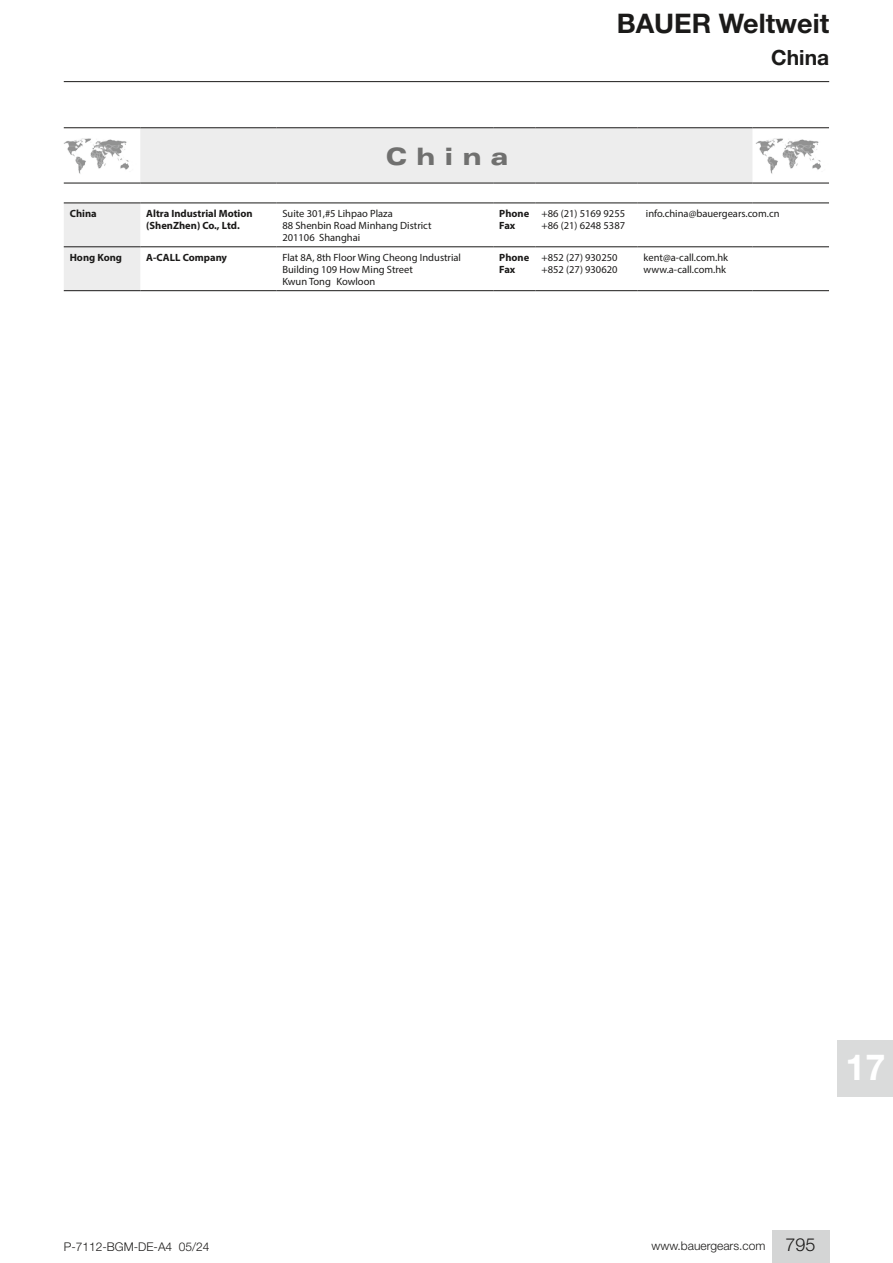
<style>
.page{position:relative;width:893px;height:1263px;background:#fff}
.page>*{position:absolute;margin:0;border:0;box-sizing:border-box;transform-origin:0 0}
.t1{font:700 36px "Helvetica Neue LT Std";color:#fff}
.t2{font:700 27px "Helvetica Neue LT Std";color:#1b1a19}
.t3{font:900 expanded 24px "Univers LT Std";letter-spacing:.37em;color:#70706f}
._9_2_Kopf-Titel_unten_Inhalt{font:700 21px "Helvetica Neue LT Std";color:#1b1a19}
.t4{font:300 12px "Helvetica Neue LT Std";color:#1b1a19}
.t5{font:10.5px/12px "Myriad Pro";color:#1b1a19}
.t6{font:700 10.5px/12px "Myriad Pro";color:#1b1a19}
.s1{font-size:18px}
</style>
<div class="page">
<div style="left:838px;top:1041px;width:55px;height:56px;background:#dadbdb"></div>
<img style="left:755px;top:138px;width:66px;height:36px">
<svg style="left:64px;top:128px;width:688px;height:162px"></svg>
<hr style="left:140px;top:127px;width:136px;height:1px;background:#1b1a19">
<hr style="left:276px;top:127px;width:217px;height:1px;background:#1b1a19">
<hr style="left:493px;top:127px;width:43px;height:1px;background:#1b1a19">
<hr style="left:536px;top:127px;width:102px;height:1px;background:#1b1a19">
<hr style="left:638px;top:127px;width:114px;height:1px;background:#1b1a19">
<hr style="left:752px;top:127px;width:77px;height:1px;background:#1b1a19">
<hr style="left:140px;top:183px;width:136px;height:1px;background:#1b1a19">
<hr style="left:276px;top:183px;width:217px;height:1px;background:#1b1a19">
<hr style="left:493px;top:183px;width:43px;height:1px;background:#1b1a19">
<hr style="left:536px;top:183px;width:102px;height:1px;background:#1b1a19">
<hr style="left:638px;top:183px;width:114px;height:1px;background:#1b1a19">
<hr style="left:752px;top:183px;width:77px;height:1px;background:#1b1a19">
<hr style="left:140px;top:203px;width:136px;height:1px;background:#1b1a19">
<hr style="left:276px;top:203px;width:217px;height:1px;background:#1b1a19">
<hr style="left:493px;top:203px;width:43px;height:1px;background:#1b1a19">
<hr style="left:536px;top:203px;width:102px;height:1px;background:#1b1a19">
<hr style="left:638px;top:203px;width:114px;height:1px;background:#1b1a19">
<hr style="left:752px;top:203px;width:77px;height:1px;background:#1b1a19">
<hr style="left:140px;top:247px;width:136px;height:1px;background:#1b1a19">
<hr style="left:276px;top:247px;width:217px;height:1px;background:#1b1a19">
<hr style="left:493px;top:247px;width:43px;height:1px;background:#1b1a19">
<hr style="left:536px;top:247px;width:102px;height:1px;background:#1b1a19">
<hr style="left:638px;top:247px;width:114px;height:1px;background:#1b1a19">
<hr style="left:752px;top:247px;width:77px;height:1px;background:#1b1a19">
<hr style="left:140px;top:290px;width:136px;height:1px;background:#1b1a19">
<hr style="left:276px;top:290px;width:217px;height:1px;background:#1b1a19">
<hr style="left:493px;top:290px;width:43px;height:1px;background:#1b1a19">
<hr style="left:536px;top:290px;width:102px;height:1px;background:#1b1a19">
<hr style="left:638px;top:290px;width:114px;height:1px;background:#1b1a19">
<hr style="left:752px;top:290px;width:77px;height:1px;background:#1b1a19">
<hr style="left:64px;top:127px;width:76px;height:1px;background:#1b1a19">
<hr style="left:64px;top:183px;width:76px;height:1px;background:#1b1a19">
<hr style="left:64px;top:203px;width:76px;height:1px;background:#1b1a19">
<hr style="left:64px;top:247px;width:76px;height:1px;background:#1b1a19">
<hr style="left:64px;top:290px;width:76px;height:1px;background:#1b1a19">
<div style="left:145px;top:140px;width:604px;height:33px;background:#ededed"></div>
<div style="left:772px;top:1230px;width:57px;height:33px;background:#d4d5d5"></div>
<hr style="left:64px;top:81px;width:765px;height:1px;background:#1b1a19">
<p class="t3" style="left:386px;top:143px;width:124px">China</p>
<h2 class="t2" style="left:617px;top:6px;width:214px">BAUER Weltweit</h2>
<p class="_9_2_Kopf-Titel_unten_Inhalt" style="left:771px;top:45px;width:59px">China</p>
<p class="t6" style="left:70px;top:207px;width:28px">China</p>
<p class="t6" style="left:146px;top:207px;width:108px">Altra Industrial Motion (ShenZhen) Co., Ltd.</p>
<p class="t5" style="left:282px;top:207px;width:151px">Suite 301,#5 Lihpao Plaza<br>88 Shenbin Road Minhang District<br>201106 Shanghai</p>
<p class="t6" style="left:499px;top:207px;width:32px">Phone<br>Fax</p>
<p class="t5" style="left:542px;top:207px;width:85px">+86 (21) 5169 9255 +86 (21) 6248 5387</p>
<p class="t5" style="left:646px;top:207px;width:135px">info.china@bauergears.com.cn</p>
<p class="t6" style="left:70px;top:251px;width:54px">Hong Kong</p>
<p class="t6" style="left:146px;top:251px;width:82px">A-CALL Company</p>
<p class="t5" style="left:282px;top:251px;width:180px">Flat 8A, 8th Floor Wing Cheong Industrial<br>Building 109 How Ming Street<br>Kwun Tong Kowloon</p>
<p class="t6" style="left:499px;top:251px;width:32px">Phone<br>Fax</p>
<p class="t5" style="left:542px;top:251px;width:77px">+852 (27) 930250 +852 (27) 930620</p>
<p class="t5" style="left:644px;top:251px;width:86px">kent@a-call.com.hk www.a-call.com.hk</p>
<p class="t4" style="left:64px;top:1240px;width:147px">P-7112-BGM-DE-A4 05/24</p>
<h1 class="t1" style="left:845px;top:1045px;width:42px">17</h1>
<p class="t4" style="left:652px;top:1239px;width:165px">www.bauergears.com <span class="s1">795</span></p>
</div>
